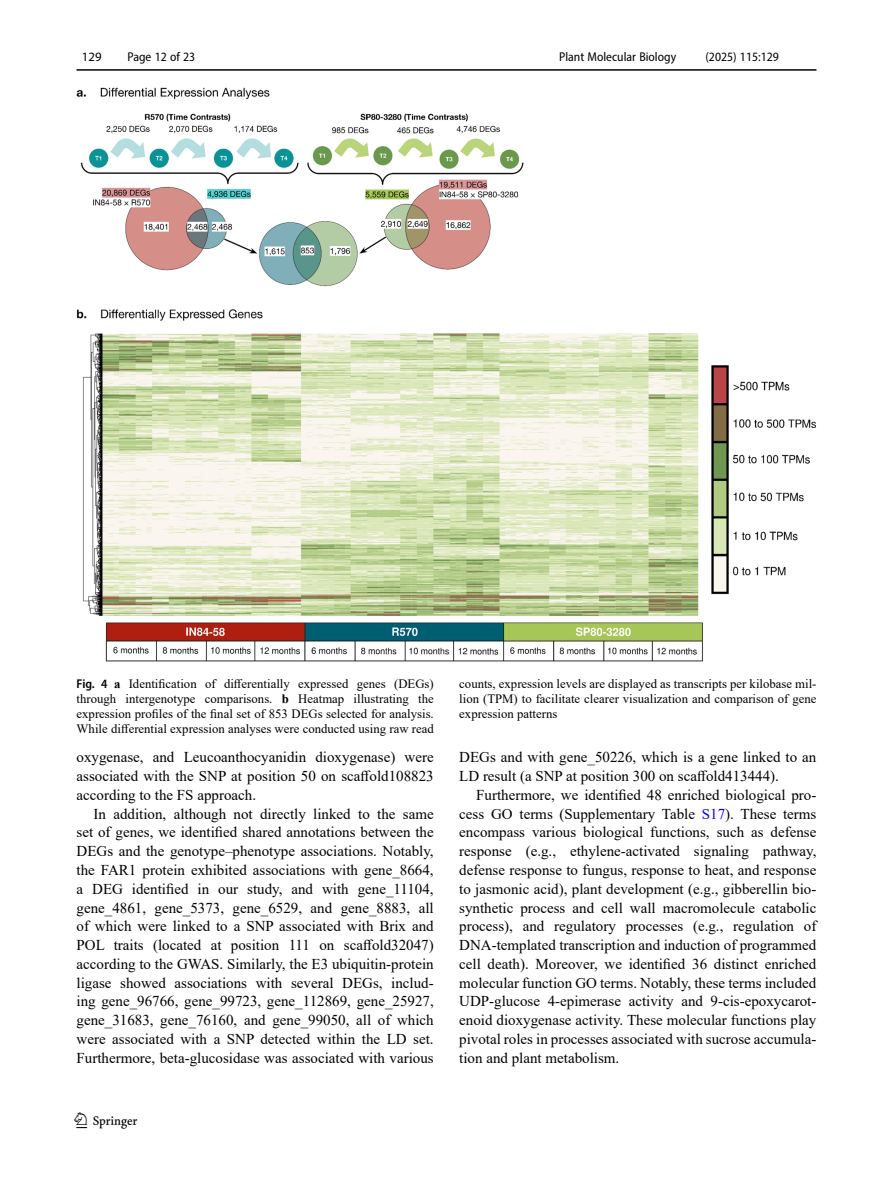
<style>
.page{position:relative;width:893px;height:1187px;background:#fff}
.page>*{position:absolute;margin:0;border:0;box-sizing:border-box;transform-origin:0 0}
.t1{font:22.5px "Springnew";color:#000}
.Body_Text_Indent{font:15px/18.8px "Times New Roman";color:#000;text-align:justify}
.Figure_Caption{font:12.75px/15px "Times New Roman";color:#000;text-align:justify}
.t2{font:semi-condensed 12.75px "Myriad Pro";color:#000}
.t3{font:12.75px "Myriad Pro";color:#000}
.s1{font-family:"Myriad Pro";font-weight:600;font-stretch:semi-condensed}
.s2{font-weight:700}
.s3{color:#00f}
</style>
<div class="page">
<hr style="left:77px;top:69px;width:739px;height:2px;background:#000">
<img style="left:77px;top:87px;width:739px;height:574px">
<p class="t3" style="left:82px;top:48px;width:21px">129</p>
<p class="t2" style="left:127px;top:49px;width:69px">Page 12 of 23</p>
<p class="t2" style="left:559px;top:49px;width:119px">Plant Molecular Biology</p>
<p class="t2" style="left:705px;top:49px;width:75px">(2025) 115:129</p>
<p class="Figure_Caption" style="left:77px;top:675px;width:359px"><span class="s1">Fig. 4</span> <span class="s2">a</span> Identification of differentially expressed genes (DEGs) through intergenotype comparisons. <span class="s2">b</span> Heatmap illustrating the expression profiles of the final set of 853 DEGs selected for analysis.<br>While differential expression analyses were conducted using raw read</p>
<p class="Figure_Caption" style="left:459px;top:675px;width:359px">counts, expression levels are displayed as transcripts per kilobase mil&shy;lion (TPM) to facilitate clearer visualization and comparison of gene expression patterns</p>
<p class="Body_Text_Indent" style="left:77px;top:747px;width:359px">oxygenase, and Leucoanthocyanidin dioxygenase) were associated with the SNP at position 50 on scaffold108823 according to the FS approach.</p>
<p class="Body_Text_Indent" style="left:77px;top:803px;width:359px;text-indent:17px">In addition, although not directly linked to the same set of genes, we identified shared annotations between the DEGs and the genotype–phenotype associations. Notably, the FAR1 protein exhibited associations with gene_8664, a DEG identified in our study, and with gene_11104, gene_4861, gene_5373, gene_6529, and gene_8883, all of which were linked to a SNP associated with Brix and POL traits (located at position 111 on scaffold32047) according to the GWAS. Similarly, the E3 ubiquitin-protein ligase showed associations with several DEGs, includ&shy;ing gene_96766, gene_99723, gene_112869, gene_25927, gene_31683, gene_76160, and gene_99050, all of which were associated with a SNP detected within the LD set.<br>Furthermore, beta-glucosidase was associated with various</p>
<h1 class="t1" style="left:77px;top:1107px;width:63px">1 3</h1>
<p class="Body_Text_Indent" style="left:459px;top:747px;width:359px">DEGs and with gene_50226, which is a gene linked to an<br>LD result (a SNP at position 300 on scaffold413444).</p>
<p class="Body_Text_Indent" style="left:459px;top:785px;width:359px;text-indent:17px">Furthermore, we identified 48 enriched biological pro&shy;cess GO terms (Supplementary Table <span class="s3">S17</span>). These terms encompass various biological functions, such as defense response (e.g., ethylene-activated signaling pathway, defense response to fungus, response to heat, and response to jasmonic acid), plant development (e.g., gibberellin bio&shy;synthetic process and cell wall macromolecule catabolic process), and regulatory processes (e.g., regulation of DNA-templated transcription and induction of programmed cell death). Moreover, we identified 36 distinct enriched molecular function GO terms. Notably, these terms included UDP-glucose 4-epimerase activity and 9-cis-epoxycarot&shy;enoid dioxygenase activity. These molecular functions play pivotal roles in processes associated with sucrose accumula&shy;tion and plant metabolism.</p>
</div>
